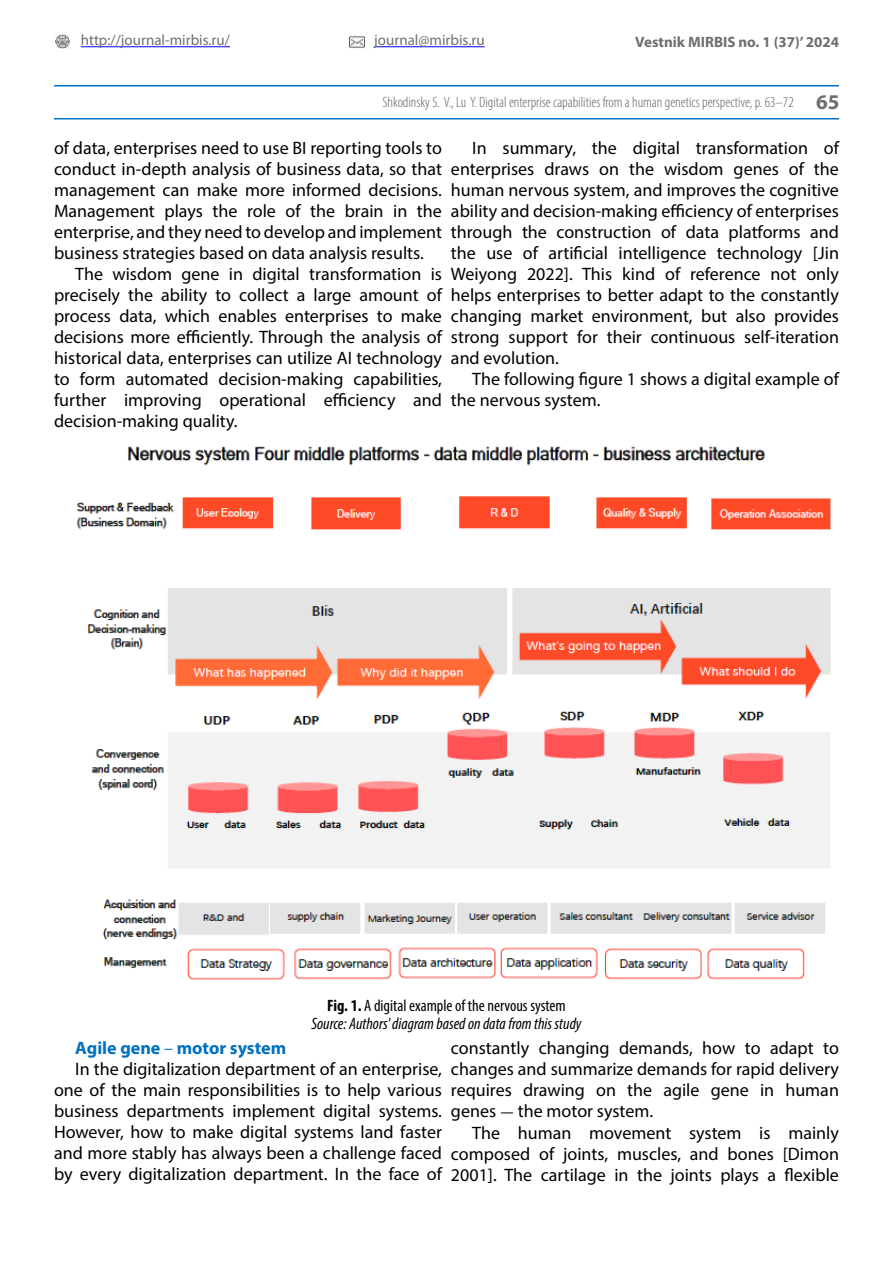
<style>
.page{position:relative;width:893px;height:1263px;background:#fff}
.page>*{position:absolute;margin:0;border:0;box-sizing:border-box;transform-origin:0 0}
.t1{font:18px/21px "Myriad Pro";color:#000;text-align:justify}
.t2{font:700 18px "Myriad Pro";color:#0070c0}
.t3{font:italic condensed 16.5px/18.1px "Myriad Pro";color:#000;text-align:center}
.t4{font:300 condensed 15px "Myriad Pro";color:#636363}
.t5{font:15px "Myriad Pro";color:#6f6f6f}
.t6{font:700 15px "Myriad Pro";color:#6f6f6f}
.s1{font-weight:700;font-stretch:normal;font-size:21px;color:#6f6f6f}
.s2{font-weight:700;font-style:normal}
.s3{font-style:normal}
.s4{font-weight:400;font-stretch:condensed}
.s5{font-family:"Minion Pro"}
</style>
<div class="page">
<hr style="left:54px;top:118px;width:785px;height:1px;background:#0070c0">
<img style="left:55px;top:34px;width:15px;height:15px">
<img style="left:349px;top:34px;width:16px;height:15px">
<hr style="left:81px;top:46px;width:149px;height:1px;background:#00f">
<hr style="left:374px;top:46px;width:111px;height:1px;background:#00f">
<hr style="left:54px;top:85px;width:785px;height:1px;background:#0070c0">
<img style="left:76px;top:446px;width:755px;height:534px">
<p class="t5" style="left:81px;top:31px;width:151px">http://journal-mirbis.ru/</p>
<p class="t5" style="left:374px;top:31px;width:112px">journal@mirbis.ru</p>
<p class="t6" style="left:635px;top:32px;width:205px">Vestnik MIRBIS no. 1 (37)’ 2024</p>
<p class="t4" style="left:382px;top:93px;width:459px">Shkodinsky S. V., Lu Y. Digital enterprise capabilities from a human genetics perspective, p. 63–72 <span class="s1">65</span></p>
<p class="t1" style="left:54px;top:137px;width:390px">of data, enterprises need to use BI reporting tools to conduct in-depth analysis of business data, so that management can make more informed decisions.<br>Management plays the role of the brain in the enterprise, and they need to develop and implement business strategies based on data analysis results.</p>
<p class="t1" style="left:54px;top:263px;width:389px;text-indent:21px">The wisdom gene in digital transformation is precisely the ability to collect a large amount of process data, which enables enterprises to make decisions more efficiently. Through the analysis of historical data, enterprises can utilize AI technology to form automated decision-making capabilities, further improving operational efficiency and decision-making quality.</p>
<p class="t1" style="left:451px;top:137px;width:389px;text-indent:21px">In summary, the digital transformation of enterprises draws on the wisdom genes of the human nervous system, and improves the cognitive ability and decision-making efficiency of enterprises through the construction of data platforms and the use of artificial intelligence technology [Jin Weiyong 2022]. This kind of reference not only helps enterprises to better adapt to the constantly changing market environment, but also provides strong support for their continuous self-iteration and evolution.</p>
<p class="t1" style="left:451px;top:369px;width:389px;text-indent:21px">The following figure 1 shows a digital example of the nervous system.</p>
<p class="t3" style="left:311px;top:996px;width:272px"><span class="s2">Fig. 1.</span> <span class="s3">A digital example of the nervous system<br></span>Source: Authors' diagram based on data from this study</p>
<p class="t2" style="left:75px;top:1036px;width:212px">Agile gene <span class="s4">–</span> motor system</p>
<p class="t1" style="left:75px;top:1058px;width:368px">In the digitalization department of an enterprise,</p>
<p class="t1" style="left:54px;top:1079px;width:389px">one of the main responsibilities is to help various</p>
<p class="t1" style="left:54px;top:1100px;width:389px">business departments implement digital systems.</p>
<p class="t1" style="left:54px;top:1122px;width:389px">However, how to make digital systems land faster</p>
<p class="t1" style="left:54px;top:1143px;width:389px">and more stably has always been a challenge faced</p>
<p class="t1" style="left:54px;top:1164px;width:389px">by every digitalization department. In the face of</p>
<p class="t1" style="left:451px;top:1038px;width:389px">constantly changing demands, how to adapt to changes and summarize demands for rapid delivery requires drawing on the agile gene in human genes <span class="s5">-</span> the motor system.</p>
<p class="t1" style="left:451px;top:1122px;width:389px;text-indent:21px">The human movement system is mainly composed of joints, muscles, and bones [Dimon 2001]. The cartilage in the joints plays a flexible</p>
</div>
